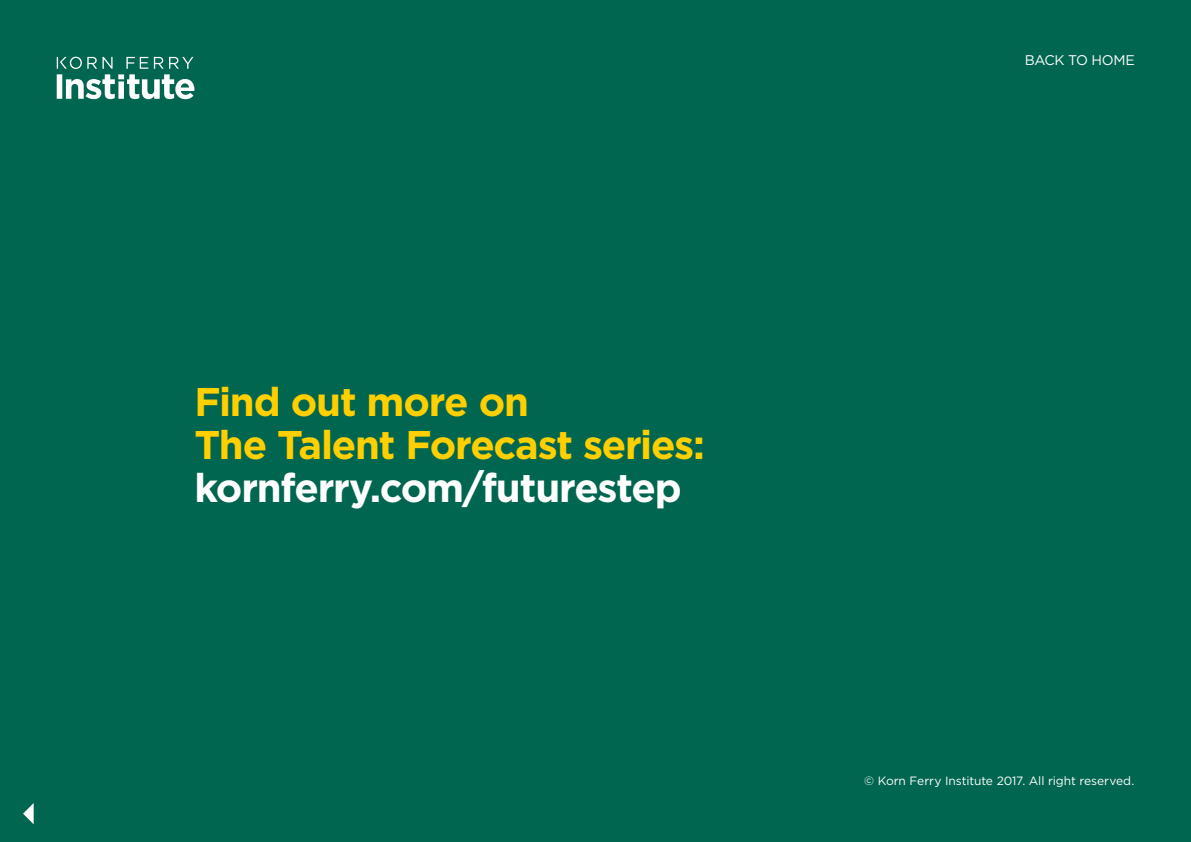
<style>
.page{position:relative;width:1191px;height:842px;background:#00664f}
.page>*{position:absolute;margin:0;border:0;box-sizing:border-box;transform-origin:0 0}
.t1{font:700 40px/43px "Gotham";letter-spacing:-.03em;color:#ffcf00}
.t2{font:700 40px "Gotham";letter-spacing:-.03em;color:#fff}
.t3{font:14px "Gotham";letter-spacing:-.02em;color:#fff}
.t4{font:12px "Gotham";letter-spacing:-.005em;color:#fff}
</style>
<div class="page">
<svg style="left:57px;top:57px;width:137px;height:42px"></svg>
<svg style="left:23px;top:803px;width:11px;height:21px"></svg>
<h1 class="t1" style="left:194px;top:379px;width:512px">Find out more on<br>The Talent Forecast series:</h1>
<h1 class="t2" style="left:194px;top:464px;width:489px">kornferry.com/futurestep</h1>
<p class="t3" style="left:1024px;top:53px;width:112px">BACK TO HOME</p>
<p class="t4" style="left:864px;top:774px;width:271px">© Korn Ferry Institute 2017. All right reserved.</p>
</div>
